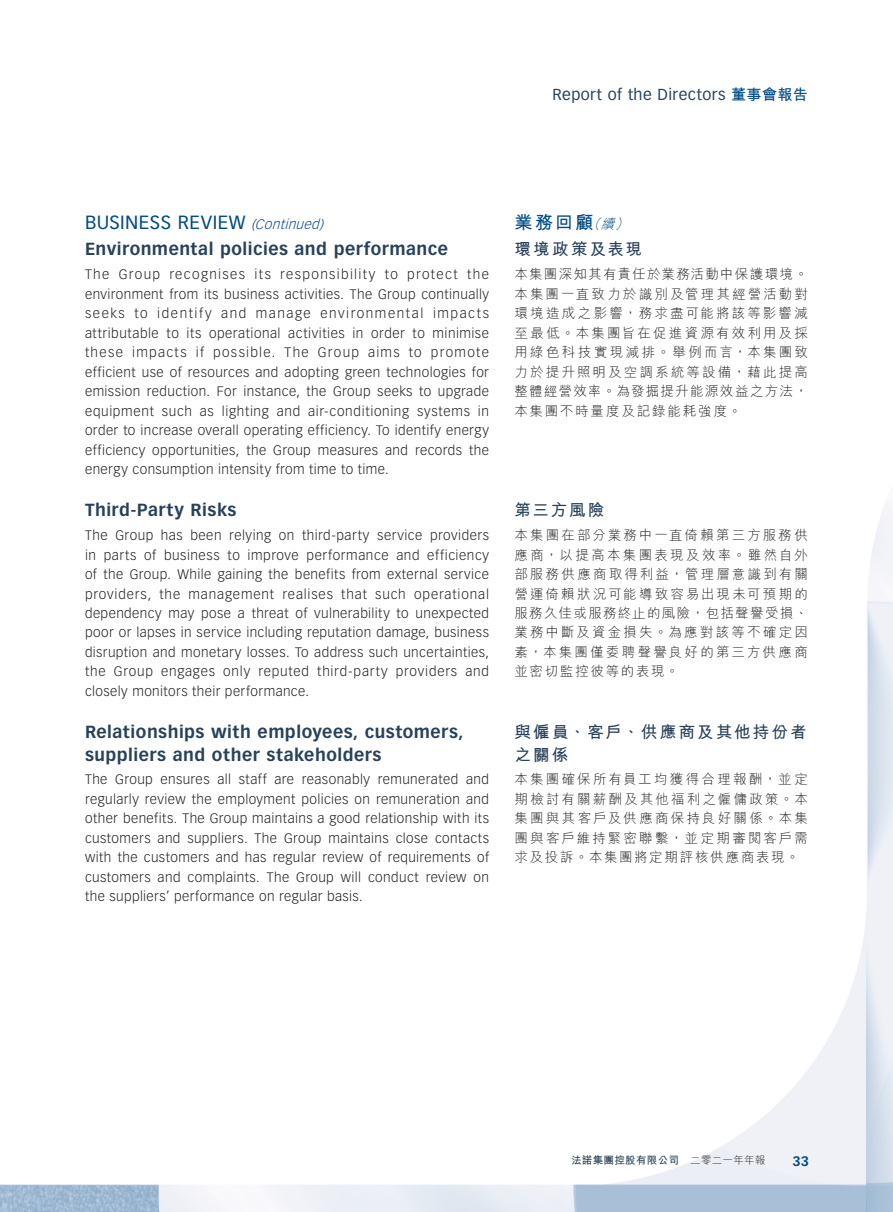
<style>
.page{position:relative;width:893px;height:1212px;background:#fff}
.page>*{position:absolute;margin:0;border:0;box-sizing:border-box;transform-origin:0 0}
.t1{font:18.75px "Vectora LT Std";letter-spacing:.025em;color:#004a87}
.t2{font:700 18px "M Hei HK";color:#004a87}
.t3{font:700 17.25px/22.5px "Vectora LT Std";letter-spacing:.03em;color:#28425a}
.t4{font:700 16.5px/22.5px "M Hei HK";letter-spacing:.13em;color:#28425a}
.t5{font:15.6px "Vectora LT Std";letter-spacing:.03em;color:#28425a}
.t6{font:300 13.5px/19.5px "Vectora LT Std";letter-spacing:.03em;color:#231f20;text-align:justify}
.t7{font:300 13.5px/19.5px "M Hei HK";letter-spacing:.145em;color:#231f20;text-align:justify}
.t8{font:700 13.5px "Vectora LT Std";color:#004a87}
.t9{font:700 10.5px "M Hei HK";letter-spacing:.03em;color:#28425a}
.s1{font-family:"M Hei HK";font-weight:700;font-size:15px;color:#004a87}
.s2{font-weight:300;font-style:italic;font-size:13.5px}
.s3{font-weight:300;color:#231f20}
</style>
<div class="page">
<img style="left:0;top:509px;width:893px;height:703px">
<p class="t5" style="left:553px;top:85px;width:257px">Report of the Directors <span class="s1">董事會報告</span></p>
<h1 class="t1" style="left:85px;top:211px;width:244px">BUSINESS REVIEW <span class="s2">(Continued)</span></h1>
<p class="t3" style="left:85px;top:238px;width:364px">Environmental policies and performance</p>
<p class="t6" style="left:85px;top:265px;width:405px">The Group recognises its responsibility to protect the environment from its business activities. The Group continually seeks to identify and manage environmental impacts attributable to its operational activities in order to minimise these impacts if possible. The Group aims to promote efficient use of resources and adopting green technologies for emission reduction. For instance, the Group seeks to upgrade equipment such as lighting and air-conditioning systems in order to increase overall operating efficiency. To identify energy efficiency opportunities, the Group measures and records the energy consumption intensity from time to time.</p>
<p class="t3" style="left:85px;top:499px;width:153px">Third-Party Risks</p>
<p class="t6" style="left:85px;top:526px;width:405px">The Group has been relying on third-party service providers in parts of business to improve performance and efficiency of the Group. While gaining the benefits from external service providers, the management realises that such operational dependency may pose a threat of vulnerability to unexpected poor or lapses in service including reputation damage, business disruption and monetary losses. To address such uncertainties, the Group engages only reputed third-party providers and closely monitors their performance.</p>
<p class="t3" style="left:85px;top:721px;width:380px">Relationships with employees, customers, suppliers and other stakeholders</p>
<p class="t6" style="left:85px;top:770px;width:405px">The Group ensures all staff are reasonably remunerated and regularly review the employment policies on remuneration and other benefits. The Group maintains a good relationship with its customers and suppliers. The Group maintains close contacts with the customers and has regular review of requirements of customers and complaints. The Group will conduct review on the suppliers’ performance on regular basis.</p>
<h2 class="t2" style="left:514px;top:209px;width:119px">業務回顧<span class="s2">（續）</span></h2>
<p class="t4" style="left:514px;top:237px;width:129px">環境政策及表現</p>
<p class="t7" style="left:514px;top:264px;width:295px">本集團深知其有責任於業務活動中保護環境。本集團一直致力於識別及管理其經營活動對環境造成之影響，務求盡可能將該等影響減至最低。本集團旨在促進資源有效利用及採用綠色科技實現減排。舉例而言，本集團致力於提升照明及空調系統等設備，藉此提高整體經營效率。為發掘提升能源效益之方法，本集團不時量度及記錄能耗強度。</p>
<p class="t4" style="left:514px;top:497px;width:91px">第三方風險</p>
<p class="t7" style="left:514px;top:525px;width:295px">本集團在部分業務中一直倚賴第三方服務供應商，以提高本集團表現及效率。雖然自外部服務供應商取得利益，管理層意識到有關營運倚賴狀況可能導致容易出現未可預期的服務久佳或服務終止的風險，包括聲譽受損、業務中斷及資金損失。為應對該等不確定因素，本集團僅委聘聲譽良好的第三方供應商並密切監控彼等的表現。</p>
<p class="t4" style="left:514px;top:719px;width:294px">與僱員、客戶、供應商及其他持份者之關係</p>
<p class="t7" style="left:514px;top:769px;width:295px">本集團確保所有員工均獲得合理報酬，並定期檢討有關薪酬及其他福利之僱傭政策。本集團與其客戶及供應商保持良好關係。本集團與客戶維持緊密聯繫，並定期審閱客戶需求及投訴。本集團將定期評核供應商表現。</p>
<p class="t9" style="left:571px;top:1152px;width:196px">法諾集團控股有限公司 <span class="s3">二零二一年年報</span></p>
<p class="t8" style="left:793px;top:1153px;width:18px">33</p>
</div>
